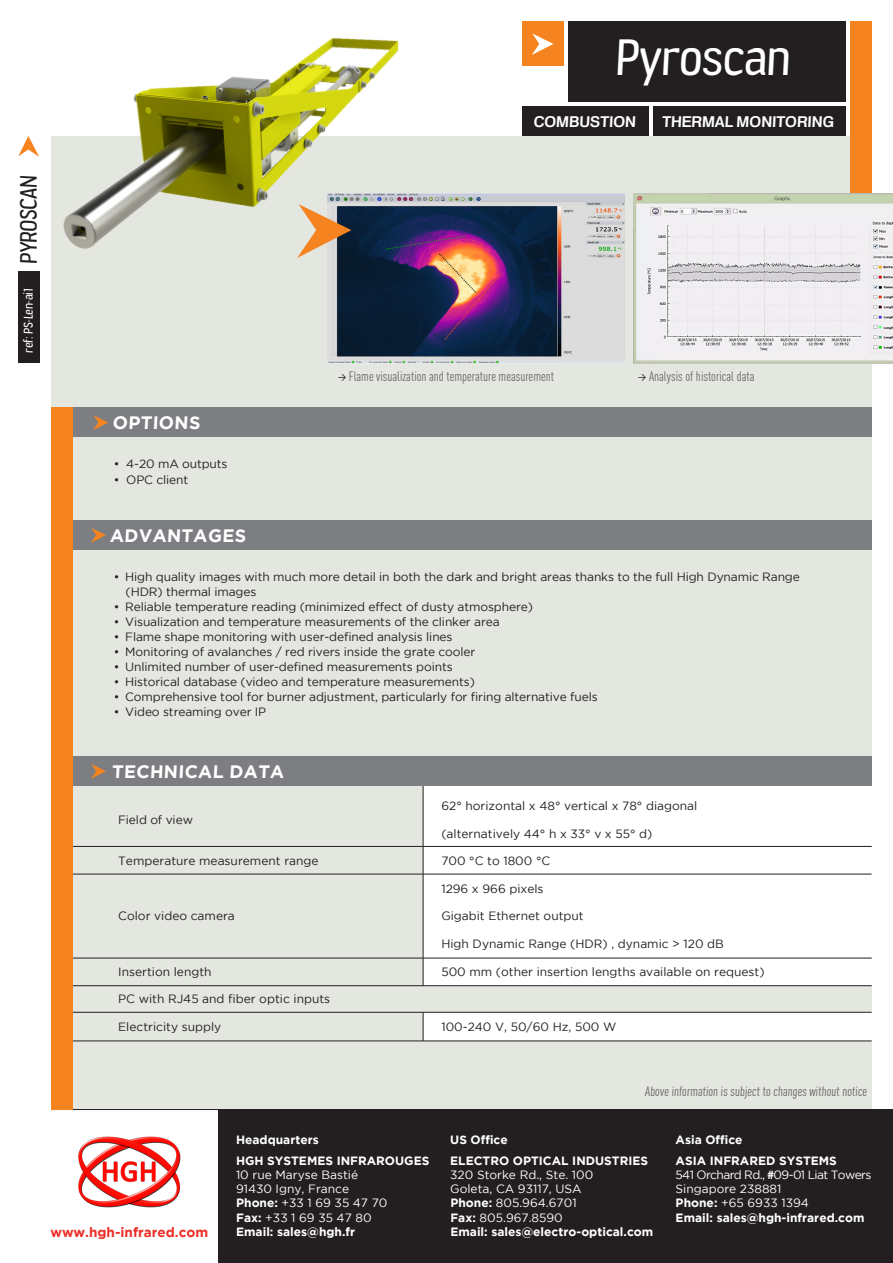
<style>
.page{position:relative;width:893px;height:1263px;background:#fff}
.page>*{position:absolute;margin:0;border:0;box-sizing:border-box;transform-origin:0 0}
.t1{font:48px "Jesaya Bk";color:#fff}
.t2{font:22.35px "Jesaya Bk";color:#231f20}
.t3{font:700 18px "Gotham";color:#fff}
.t4{font:600 15px "Heldustry FTV Basic";color:#fff}
.t5{font:13.5px "DIN Cond Regular Alternate";color:#67676a}
.t6{font:13.5px "DIN Cond Regular Alternate";color:#636366}
.t7{font:700 13.5px "Gotham";color:#ee312a}
.t8{font:12px/15px "Gotham";letter-spacing:-.01em;color:#231f20}
.t9{font:700 12px "Gotham";color:#fff}
.t10{font:12px "Gotham";color:#fff}
.t11{font:12px "Gotham";letter-spacing:-.05em;color:#fff}
.t12{font:12px "Jesaya Bk";color:#fff}
.s1{color:#231f20}
.s2{font-weight:700}
.s3{font-family:"Heldustry FT";font-weight:600}
</style>
<div class="page">
<div style="left:51px;top:136px;width:821px;height:973px;background:#e4e6e0"></div>
<svg style="left:18px;top:136px;width:21px;height:21px"></svg>
<div style="left:568px;top:21px;width:277px;height:81px;background:#231f20"></div>
<div style="left:522px;top:21px;width:41px;height:45px;background:#f58420"></div>
<svg style="left:532px;top:33px;width:21px;height:22px"></svg>
<hr style="left:51px;top:1109px;width:821px;height:1px;background:#231f20">
<img style="left:327px;top:194px;width:297px;height:169px">
<div style="left:850px;top:21px;width:22px;height:172px;background:#f58420"></div>
<div style="left:18px;top:271px;width:21px;height:91px;background:#231f20"></div>
<div style="left:72px;top:407px;width:800px;height:30px;background:#7c7e81"></div>
<svg style="left:93px;top:415px;width:15px;height:15px"></svg>
<div style="left:72px;top:520px;width:800px;height:30px;background:#7c7e81"></div>
<svg style="left:91px;top:528px;width:15px;height:15px"></svg>
<img style="left:63px;top:37px;width:351px;height:218px">
<div style="left:423px;top:786px;width:451px;height:200px;background:#fff"></div>
<div style="left:423px;top:1012px;width:451px;height:29px;background:#fff"></div>
<svg style="left:423px;top:1013px;width:1px;height:28px"></svg>
<hr style="left:423px;top:786px;width:1px;height:200px;background:#231f20">
<hr style="left:72px;top:846px;width:800px;height:1px;background:#231f20">
<hr style="left:72px;top:958px;width:800px;height:1px;background:#231f20">
<hr style="left:72px;top:985px;width:800px;height:1px;background:#231f20">
<hr style="left:72px;top:1012px;width:800px;height:1px;background:#231f20">
<hr style="left:72px;top:874px;width:800px;height:1px;background:#231f20">
<hr style="left:72px;top:1041px;width:800px;height:1px;background:#231f20">
<svg style="left:634px;top:193px;width:259px;height:171px"></svg>
<div style="left:72px;top:756px;width:800px;height:30px;background:#7c7e81"></div>
<svg style="left:91px;top:764px;width:15px;height:15px"></svg>
<div style="left:51px;top:407px;width:21px;height:703px;background:#f58420"></div>
<div style="left:522px;top:106px;width:127px;height:30px;background:#231f20"></div>
<div style="left:653px;top:106px;width:192px;height:30px;background:#231f20"></div>
<svg style="left:297px;top:204px;width:54px;height:54px"></svg>
<div style="left:219px;top:1109px;width:674px;height:154px;background:#231f20"></div>
<img style="left:78px;top:1136px;width:103px;height:72px">
<p class="t2" style="left:15px;top:264px;width:91px;rotate:-90deg">PYROSCAN</p>
<p class="t12" style="left:22px;top:353px;width:66px;rotate:-90deg">ref: PS-Len-ai1</p>
<p class="t1" style="left:615px;top:29px;width:178px">Pyroscan</p>
<p class="t4" style="left:533px;top:113px;width:105px">COMBUSTION</p>
<p class="t4" style="left:662px;top:113px;width:174px">THERMAL MONITORING</p>
<p class="t3" style="left:113px;top:412px;width:90px">OPTIONS</p>
<p class="t8" style="left:114px;top:456px;width:115px">• 4-20 mA outputs</p>
<p class="t8" style="left:114px;top:472px;width:76px">• OPC client</p>
<p class="t5" style="left:338px;top:368px;width:218px"><span class="s1">&gt;</span> Flame visualization and temperature measurement</p>
<p class="t5" style="left:638px;top:369px;width:118px"><span class="s1">&gt;</span> Analysis of historical data</p>
<p class="t3" style="left:110px;top:525px;width:139px">ADVANTAGES</p>
<p class="t8" style="left:126px;top:569px;width:676px;text-indent:-12px">• High quality images with much more detail in both the dark and bright areas thanks to the full High Dynamic Range (HDR) thermal images</p>
<p class="t8" style="left:114px;top:599px;width:421px">• Reliable temperature reading (minimized effect of dusty atmosphere)</p>
<p class="t8" style="left:114px;top:614px;width:387px">• Visualization and temperature measurements of the clinker area</p>
<p class="t8" style="left:114px;top:629px;width:340px">• Flame shape monitoring with user-defined analysis lines</p>
<p class="t8" style="left:114px;top:644px;width:363px">• Monitoring of avalanches / red rivers inside the grate cooler</p>
<p class="t8" style="left:114px;top:659px;width:341px">• Unlimited number of user-defined measurements points</p>
<p class="t8" style="left:114px;top:674px;width:363px">• Historical database (video and temperature measurements)</p>
<p class="t8" style="left:114px;top:689px;width:486px">• Comprehensive tool for burner adjustment, particularly for firing alternative fuels</p>
<p class="t8" style="left:114px;top:704px;width:154px">• Video streaming over IP</p>
<p class="t3" style="left:112px;top:761px;width:175px">TECHNICAL DATA</p>
<p class="t8" style="left:118px;top:812px;width:76px">Field of view</p>
<p class="t8" style="left:441px;top:798px;width:257px">62° horizontal x 48° vertical x 78° diagonal</p>
<p class="t8" style="left:441px;top:826px;width:213px">(alternatively 44° h x 33° v x 55° d)</p>
<p class="t8" style="left:118px;top:853px;width:202px">Temperature measurement range</p>
<p class="t8" style="left:441px;top:853px;width:111px">700 °C to 1800 °C</p>
<p class="t8" style="left:118px;top:908px;width:118px">Color video camera</p>
<p class="t8" style="left:441px;top:881px;width:104px">1296 x 966 pixels</p>
<p class="t8" style="left:441px;top:908px;width:144px">Gigabit Ethernet output</p>
<p class="t8" style="left:441px;top:936px;width:284px">High Dynamic Range (HDR) , dynamic &gt; 120 dB</p>
<p class="t8" style="left:118px;top:964px;width:95px">Insertion length</p>
<p class="t8" style="left:441px;top:964px;width:325px">500 mm (other insertion lengths available on request)</p>
<p class="t8" style="left:118px;top:991px;width:214px">PC with RJ45 and fiber optic inputs</p>
<p class="t8" style="left:118px;top:1019px;width:105px">Electricity supply</p>
<p class="t8" style="left:441px;top:1019px;width:176px">100-240 V, 50/60 Hz, 500 W</p>
<p class="t7" style="left:50px;top:1224px;width:159px">www.hgh-infrared.com</p>
<p class="t9" style="left:236px;top:1132px;width:84px">Headquarters</p>
<p class="t9" style="left:236px;top:1153px;width:195px">HGH SYSTEMES INFRAROUGES</p>
<p class="t10" style="left:236px;top:1168px;width:124px">10 rue Maryse Bastié</p>
<p class="t10" style="left:236px;top:1182px;width:115px">91430 Igny, France</p>
<p class="t10" style="left:236px;top:1196px;width:153px"><span class="s2">Phone:</span> +33 1 69 35 47 70</p>
<p class="t10" style="left:236px;top:1211px;width:137px"><span class="s2">Fax:</span> +33 1 69 35 47 80</p>
<p class="t9" style="left:236px;top:1225px;width:121px">Email: sales@hgh.fr</p>
<p class="t6" style="left:645px;top:1084px;width:225px">Above information is subject to changes without notice</p>
<p class="t9" style="left:450px;top:1132px;width:59px">US Office</p>
<p class="t9" style="left:450px;top:1153px;width:199px">ELECTRO OPTICAL INDUSTRIES</p>
<p class="t10" style="left:450px;top:1168px;width:145px">320 Storke Rd., Ste. 100</p>
<p class="t10" style="left:450px;top:1182px;width:133px">Goleta, CA 93117, USA</p>
<p class="t10" style="left:450px;top:1196px;width:128px"><span class="s2">Phone:</span> 805.964.6701</p>
<p class="t10" style="left:450px;top:1211px;width:114px"><span class="s2">Fax:</span> 805.967.8590</p>
<p class="t9" style="left:450px;top:1225px;width:204px">Email: sales@electro-optical.com</p>
<p class="t9" style="left:675px;top:1132px;width:69px">Asia Office</p>
<p class="t9" style="left:675px;top:1153px;width:163px">ASIA INFRARED SYSTEMS</p>
<p class="t11" style="left:675px;top:1168px;width:197px">541 Orchard Rd., <span class="s3">#</span>09-01 Liat Towers</p>
<p class="t10" style="left:675px;top:1182px;width:107px">Singapore 238881</p>
<p class="t10" style="left:676px;top:1196px;width:135px"><span class="s2">Phone:</span> +65 6933 1394</p>
<p class="t9" style="left:676px;top:1210px;width:190px">Email: sales@hgh-infrared.com</p>
</div>
